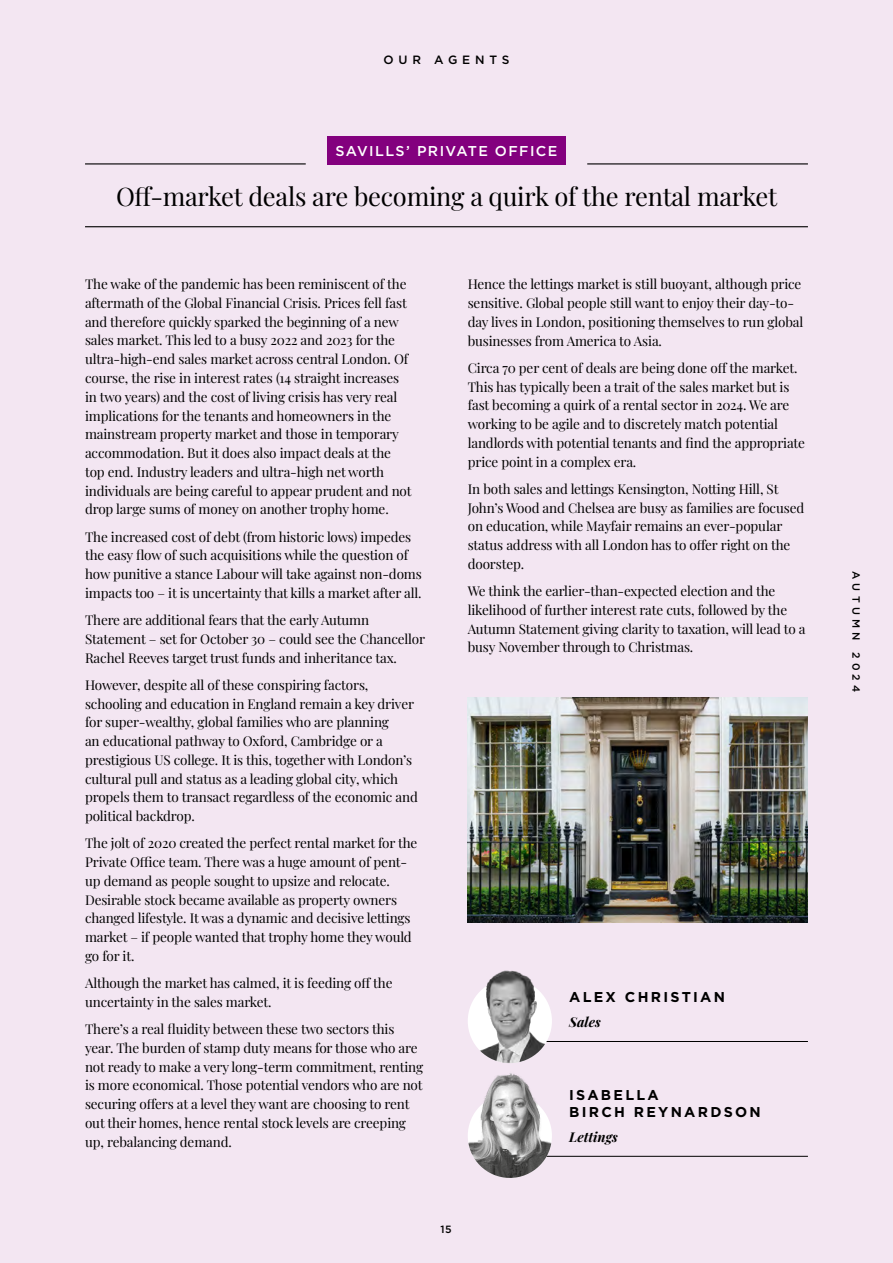
<style>
.page{position:relative;width:893px;height:1263px;background:#f3e6f2}
.page>*{position:absolute;margin:0;border:0;box-sizing:border-box;transform-origin:0 0}
.t1{font:25.5px "Playfair Display";letter-spacing:-.01em;color:#000}
.t2{font:700 14.25px/17.1px "Gotham";letter-spacing:.16em;color:#000}
.t3{font:500 14.25px "Gotham";letter-spacing:.1em;color:#fff}
.t4{font:13.5px/18.8px "Playfair Display";letter-spacing:-.01em;color:#000}
.t5{font:italic 700 13.5px "Playfair Display";color:#000}
.t6{font:500 12px "Gotham";letter-spacing:.4em;color:#000}
.t7{font:500 10.5px "Gotham";letter-spacing:.4em;color:#000}
</style>
<div class="page">
<div style="left:327px;top:136px;width:239px;height:28px;background:#83007e"></div>
<hr style="left:85px;top:163px;width:221px;height:1px;background:#000">
<hr style="left:587px;top:163px;width:221px;height:1px;background:#000">
<hr style="left:85px;top:226px;width:723px;height:1px;background:#000">
<img style="left:468px;top:697px;width:340px;height:226px">
<hr style="left:514px;top:1041px;width:294px;height:1px;background:#000">
<img style="left:468px;top:979px;width:84px;height:84px;border-radius:42px">
<img style="left:484px;top:970px;width:53px;height:80px">
<hr style="left:514px;top:1156px;width:294px;height:1px;background:#000">
<img style="left:468px;top:1094px;width:84px;height:84px;border-radius:42px">
<img style="left:474px;top:1073px;width:71px;height:76px">
<p class="t6" style="left:384px;top:52px;width:127px">OUR AGENTS</p>
<p class="t3" style="left:335px;top:142px;width:223px">SAVILLS’ PRIVATE OFFICE</p>
<h1 class="t1" style="left:116px;top:177px;width:663px">Off-market deals are becoming a quirk of the rental market</h1>
<p class="t4" style="left:85px;top:274px;width:328px">The wake of the pandemic has been reminiscent of the aftermath of the Global Financial Crisis. Prices fell fast and therefore quickly sparked the beginning of a new sales market. This led to a busy 2022 and 2023 for the ultra-high-end sales market across central London. Of course, the rise in interest rates (14 straight increases in two years) and the cost of living crisis has very real implications for the tenants and homeowners in the mainstream property market and those in temporary accommodation. But it does also impact deals at the top end. Industry leaders and ultra-high net worth individuals are being careful to appear prudent and not drop large sums of money on another trophy home.</p>
<p class="t4" style="left:85px;top:526px;width:338px">The increased cost of debt (from historic lows) impedes the easy flow of such acquisitions while the question of how punitive a stance Labour will take against non-doms impacts too – it is uncertainty that kills a market after all.</p>
<p class="t4" style="left:85px;top:609px;width:342px">There are additional fears that the early Autumn<br>Statement – set for October 30 – could see the Chancellor<br>Rachel Reeves target trust funds and inheritance tax.</p>
<p class="t4" style="left:85px;top:674px;width:334px">However, despite all of these conspiring factors, schooling and education in England remain a key driver for super-wealthy, global families who are planning<br>an educational pathway to Oxford, Cambridge or a prestigious US college. It is this, together with London’s cultural pull and status as a leading global city, which propels them to transact regardless of the economic and political backdrop.</p>
<p class="t4" style="left:85px;top:833px;width:334px">The jolt of 2020 created the perfect rental market for the Private Office team. There was a huge amount of pent&shy;up demand as people sought to upsize and relocate.<br>Desirable stock became available as property owners changed lifestyle. It was a dynamic and decisive lettings market – if people wanted that trophy home they would go for it.</p>
<p class="t4" style="left:85px;top:972px;width:309px">Although the market has calmed, it is feeding off the uncertainty in the sales market.</p>
<p class="t4" style="left:85px;top:1018px;width:340px">There’s a real fluidity between these two sectors this year. The burden of stamp duty means for those who are not ready to make a very long-term commitment, renting is more economical. Those potential vendors who are not securing offers at a level they want are choosing to rent out their homes, hence rental stock levels are creeping up, rebalancing demand.</p>
<p class="t4" style="left:468px;top:274px;width:337px">Hence the lettings market is still buoyant, although price sensitive. Global people still want to enjoy their day-to&shy;day lives in London, positioning themselves to run global businesses from America to Asia.</p>
<p class="t4" style="left:468px;top:357px;width:339px">Circa 70 per cent of deals are being done off the market.<br>This has typically been a trait of the sales market but is fast becoming a quirk of a rental sector in 2024. We are working to be agile and to discretely match potential landlords with potential tenants and find the appropriate price point in a complex era.</p>
<p class="t4" style="left:468px;top:478px;width:338px">In both sales and lettings Kensington, Notting Hill, St John’s Wood and Chelsea are busy as families are focused on education, while Mayfair remains an ever-popular status address with all London has to offer right on the doorstep.</p>
<p class="t4" style="left:468px;top:580px;width:339px">We think the earlier-than-expected election and the likelihood of further interest rate cuts, followed by the Autumn Statement giving clarity to taxation, will lead to a busy November through to Christmas.</p>
<p class="t2" style="left:569px;top:988px;width:157px">ALEX CHRISTIAN</p>
<p class="t5" style="left:569px;top:1011px;width:33px">Sales</p>
<p class="t2" style="left:569px;top:1086px;width:193px">ISABELLA<br>BIRCH REYNARDSON</p>
<p class="t5" style="left:569px;top:1126px;width:50px">Lettings</p>
<p class="t7" style="left:440px;top:1223px;width:13px">15</p>
<p class="t7" style="left:863px;top:571px;width:122px;rotate:90deg">AUTUMN 2024</p>
</div>
